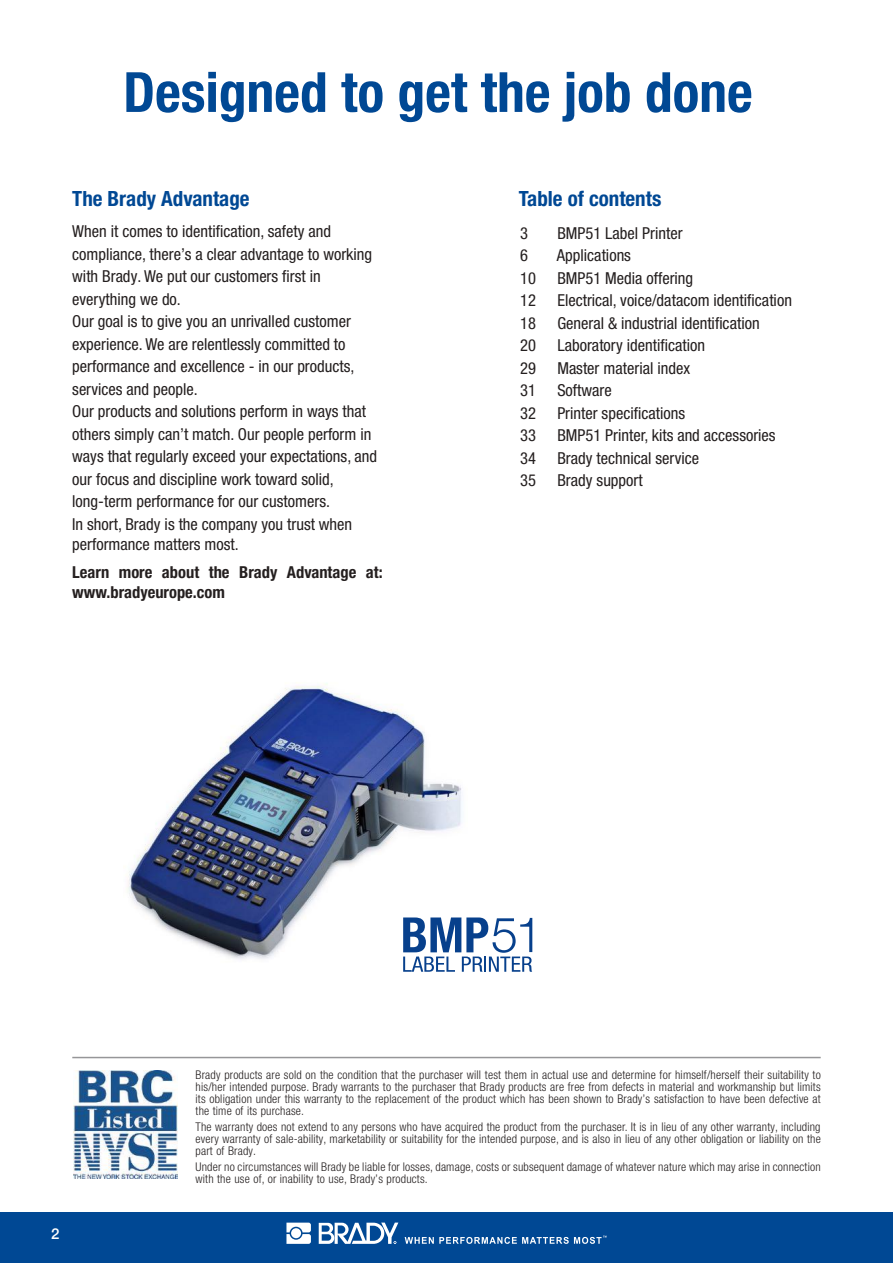
<style>
.page{position:relative;width:893px;height:1263px;background:#fff}
.page>*{position:absolute;margin:0;border:0;box-sizing:border-box;transform-origin:0 0}
.t1{font:700 condensed 55.5px "Helvetica Neue LT Pro";color:#004894}
.t2{font:700 condensed 21px "Helvetica Neue LT Pro";color:#004894}
.t3{font:condensed 16.5px/22.5px "Helvetica Neue LT Pro";color:#241f1f}
.t4{font:700 condensed 16.5px/19.8px "Helvetica Neue LT Pro";color:#241f1f}
.t5{font:500 15px "Helvetica Neue LT Pro";color:#fff}
.t6{font:300 condensed 12px/12px "Helvetica Neue LT Pro";letter-spacing:.015em;color:#241f1f;text-align:justify}
</style>
<div class="page">
<div style="left:0;top:1212px;width:893px;height:51px;background:#004894"></div>
<svg style="left:286px;top:1222px;width:25px;height:22px"></svg>
<svg style="left:319px;top:1222px;width:79px;height:22px"></svg>
<svg style="left:405px;top:1236px;width:201px;height:8px"></svg>
<img style="left:74px;top:1071px;width:103px;height:108px">
<hr style="left:72px;top:1057px;width:749px;height:1px;background:#969698">
<img style="left:127px;top:683px;width:335px;height:277px">
<svg style="left:403px;top:917px;width:129px;height:55px"></svg>
<h1 class="t1" style="left:123px;top:59px;width:631px">Designed to get the job done</h1>
<h2 class="t2" style="left:72px;top:186px;width:179px">The Brady Advantage</h2>
<p class="t3" style="left:72px;top:220px;width:306px">When it comes to identification, safety and compliance, there’s a clear advantage to working with Brady. We put our customers first in everything we do.<br>Our goal is to give you an unrivalled customer experience. We are relentlessly committed to performance and excellence - in our products, services and people.<br>Our products and solutions perform in ways that others simply can’t match. Our people perform in ways that regularly exceed your expectations, and our focus and discipline work toward solid, long-term performance for our customers.<br>In short, Brady is the company you trust when</p>
<h3 class="t3" style="left:72px;top:532px;width:168px">performance matters most.</h3>
<h3 class="t4" style="left:72px;top:562px;width:312px">Learn more about the Brady Advantage at: www.bradyeurope.com</h3>
<h2 class="t2" style="left:519px;top:186px;width:144px">Table of contents</h2>
<h3 class="t3" style="left:520px;top:221px;width:9px">3</h3>
<h3 class="t3" style="left:557px;top:221px;width:127px">BMP51 Label Printer</h3>
<h3 class="t3" style="left:520px;top:244px;width:9px">6</h3>
<h3 class="t3" style="left:557px;top:244px;width:76px">Applications</h3>
<h3 class="t3" style="left:520px;top:266px;width:17px">10</h3>
<h3 class="t3" style="left:557px;top:266px;width:137px">BMP51 Media offering</h3>
<h3 class="t3" style="left:520px;top:289px;width:17px">12</h3>
<h3 class="t3" style="left:557px;top:289px;width:236px">Electrical, voice/datacom identification</h3>
<h3 class="t3" style="left:520px;top:311px;width:17px">18</h3>
<h3 class="t3" style="left:557px;top:311px;width:204px">General &amp; industrial identification</h3>
<h3 class="t3" style="left:520px;top:334px;width:17px">20</h3>
<h3 class="t3" style="left:557px;top:334px;width:149px">Laboratory identification</h3>
<h3 class="t3" style="left:520px;top:356px;width:17px">29</h3>
<h3 class="t3" style="left:557px;top:356px;width:134px">Master material index</h3>
<h3 class="t3" style="left:520px;top:379px;width:17px">31</h3>
<h3 class="t3" style="left:557px;top:379px;width:56px">Software</h3>
<h3 class="t3" style="left:520px;top:401px;width:17px">32</h3>
<h3 class="t3" style="left:557px;top:401px;width:129px">Printer specifications</h3>
<h3 class="t3" style="left:520px;top:424px;width:17px">33</h3>
<h3 class="t3" style="left:557px;top:424px;width:220px">BMP51 Printer, kits and accessories</h3>
<h3 class="t3" style="left:520px;top:446px;width:17px">34</h3>
<h3 class="t3" style="left:557px;top:446px;width:143px">Brady technical service</h3>
<h3 class="t3" style="left:520px;top:469px;width:17px">35</h3>
<h3 class="t3" style="left:557px;top:469px;width:87px">Brady support</h3>
<p class="t5" style="left:51px;top:1224px;width:10px">2</p>
<p class="t6" style="left:196px;top:1068px;width:627px">Brady products are sold on the condition that the purchaser will test them in actual use and determine for himself/herself their suitability to his/her intended purpose. Brady warrants to the purchaser that Brady products are free from defects in material and workmanship but limits its obligation under this warranty to the replacement of the product which has been shown to Brady’s satisfaction to have been defective at the time of its purchase.</p>
<p class="t6" style="left:196px;top:1121px;width:627px">The warranty does not extend to any persons who have acquired the product from the purchaser. It is in lieu of any other warranty, including every warranty of sale-ability, marketability or suitability for the intended purpose, and is also in lieu of any other obligation or liability on the part of Brady.</p>
<p class="t6" style="left:196px;top:1161px;width:627px">Under no circumstances will Brady be liable for losses, damage, costs or subsequent damage of whatever nature which may arise in connection with the use of, or inability to use, Brady’s products.</p>
</div>
